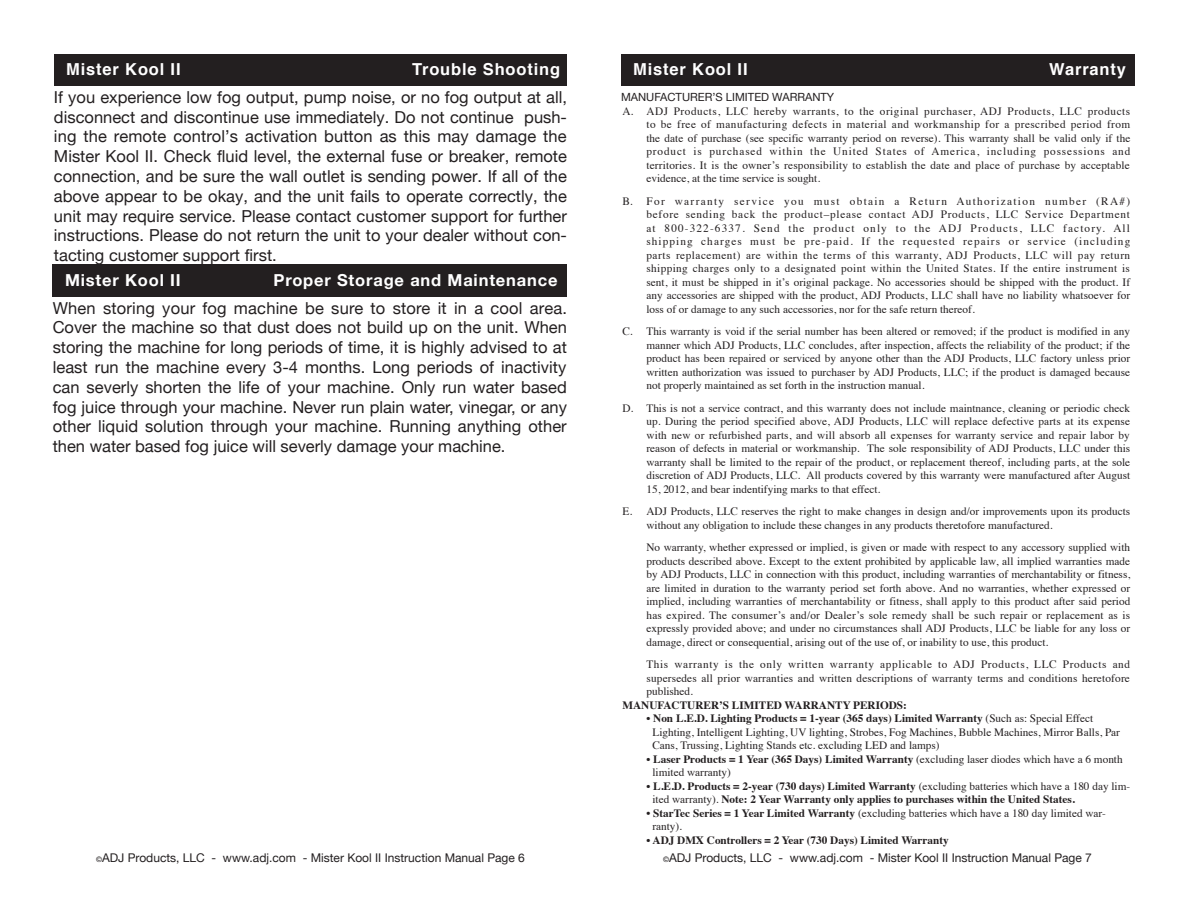
<style>
.page{position:relative;width:1188px;height:918px;background:#fff}
.page>*{position:absolute;margin:0;border:0;box-sizing:border-box;transform-origin:0 0}
.t1{font:16.5px/19.8px "Helvetica Neue";color:#231f20;text-align:justify}
.t2{font:700 16.5px "Helvetica";letter-spacing:.05em;color:#fff}
.t3{font:700 16.5px "Helvetica Neue";letter-spacing:.05em;color:#fff}
.t4{font:12px "Helvetica Neue";color:#231f20}
.t5{font:11.25px/13.5px "Times";color:#231f20;text-align:justify}
.t6{font:700 11.25px/13.5px "Times";color:#231f20}
.t7{font:11.25px "Helvetica Neue";color:#231f20}
.s1{font-weight:700}
.s2{font-weight:400}
.s3{font-size:7.5px}
</style>
<div class="page">
<div style="left:621px;top:54px;width:513px;height:32px;background:#231f20"></div>
<div style="left:54px;top:54px;width:513px;height:32px;background:#231f20"></div>
<div style="left:53px;top:265px;width:514px;height:31px;background:#231f20"></div>
<h1 class="t2" style="left:66px;top:56px;width:116px">Mister Kool II</h1>
<h1 class="t2" style="left:412px;top:56px;width:150px">Trouble Shooting</h1>
<h1 class="t2" style="left:633px;top:56px;width:116px">Mister Kool II</h1>
<h1 class="t2" style="left:1049px;top:56px;width:78px">Warranty</h1>
<p class="t1" style="left:54px;top:88px;width:515px">If you experience low fog output, pump noise, or no fog output at all, disconnect and discontinue use immediately. Do not continue push&shy;ing the remote control’s activation button as this may damage the Mister Kool II. Check fluid level, the external fuse or breaker, remote connection, and be sure the wall outlet is sending power. If all of the above appear to be okay, and the unit fails to operate correctly, the unit may require service. Please contact customer support for further instructions. Please do not return the unit to your dealer without con&shy;tacting customer support first.</p>
<p class="t1" style="left:53px;top:299px;width:516px">When storing your fog machine be sure to store it in a cool area.<br>Cover the machine so that dust does not build up on the unit. When storing the machine for long periods of time, it is highly advised to at least run the machine every 3-4 months. Long periods of inactivity can severly shorten the life of your machine. Only run water based fog juice through your machine. Never run plain water, vinegar, or any other liquid solution through your machine. Running anything other then water based fog juice will severly damage your machine.</p>
<p class="t7" style="left:621px;top:89px;width:215px">MANUFACTURER’S LIMITED WARRANTY</p>
<p class="t5" style="left:646px;top:103px;width:485px;text-indent:-24px">A. ADJ Products, LLC hereby warrants, to the original purchaser, ADJ Products, LLC products to be free of manufacturing defects in material and workmanship for a prescribed period from the date of purchase (see specific warranty period on reverse). This warranty shall be valid only if the product is purchased within the United States of America, including possessions and territories. It is the owner’s responsibility to establish the date and place of purchase by acceptable evidence, at the time service is sought.</p>
<p class="t5" style="left:646px;top:193px;width:485px;text-indent:-24px">B. For warranty service you must obtain a Return Authorization number (RA#) before sending back the product–please contact ADJ Products, LLC Service Department at 800-322-6337. Send the product only to the ADJ Products, LLC factory. All shipping charges must be pre-paid. If the requested repairs or service (including parts replacement) are within the terms of this warranty, ADJ Products, LLC will pay return shipping charges only to a designated point within the United States. If the entire instrument is sent, it must be shipped in it’s original package. No accessories should be shipped with the product. If any accessories are shipped with the product, ADJ Products, LLC shall have no liability whatsoever for loss of or damage to any such accessories, nor for the safe return thereof.</p>
<p class="t5" style="left:646px;top:324px;width:485px;text-indent:-24px">C. This warranty is void if the serial number has been altered or removed; if the product is modified in any manner which ADJ Products, LLC concludes, after inspection, affects the reliability of the product; if the product has been repaired or serviced by anyone other than the ADJ Products, LLC factory unless prior written authorization was issued to purchaser by ADJ Products, LLC; if the product is damaged because not properly maintained as set forth in the instruction manual.</p>
<p class="t5" style="left:646px;top:400px;width:485px;text-indent:-24px">D. This is not a service contract, and this warranty does not include maintnance, cleaning or periodic check up. During the period specified above, ADJ Products, LLC will replace defective parts at its expense with new or refurbished parts, and will absorb all expenses for warranty service and repair labor by reason of defects in material or workmanship. The sole responsibility of ADJ Products, LLC under this warranty shall be limited to the repair of the product, or replacement thereof, including parts, at the sole discretion of ADJ Products, LLC. All products covered by this warranty were manufactured after August 15, 2012, and bear indentifying marks to that effect.</p>
<p class="t5" style="left:646px;top:504px;width:485px;text-indent:-24px">E. ADJ Products, LLC reserves the right to make changes in design and/or improvements upon its products without any obligation to include these changes in any products theretofore manufactured.</p>
<p class="t5" style="left:646px;top:540px;width:485px">No warranty, whether expressed or implied, is given or made with respect to any accessory supplied with products described above. Except to the extent prohibited by applicable law, all implied warranties made by ADJ Products, LLC in connection with this product, including warranties of merchantability or fitness, are limited in duration to the warranty period set forth above. And no warranties, whether expressed or implied, including warranties of merchantability or fitness, shall apply to this product after said period has expired. The consumer’s and/or Dealer’s sole remedy shall be such repair or replacement as is expressly provided above; and under no circumstances shall ADJ Products, LLC be liable for any loss or damage, direct or consequential, arising out of the use of, or inability to use, this product.</p>
<p class="t5" style="left:646px;top:657px;width:485px">This warranty is the only written warranty applicable to ADJ Products, LLC Products and supersedes all prior warranties and written descriptions of warranty terms and conditions heretofore published.</p>
<p class="t6" style="left:622px;top:697px;width:286px">MANUFACTURER’S LIMITED WARRANTY PERIODS:</p>
<p class="t5" style="left:652px;top:711px;width:469px;text-align:left;text-indent:-6px"><span class="s1">• Non L.E.D. Lighting Products = 1-year (365 days) Limited Warranty</span> (Such as: Special Effect<br>Lighting, Intelligent Lighting, UV lighting, Strobes, Fog Machines, Bubble Machines, Mirror Balls, Par<br>Cans, Trussing, Lighting Stands etc. excluding LED and lamps)</p>
<p class="t5" style="left:652px;top:751px;width:472px;text-indent:-6px"><span class="s1">• Laser Products = 1 Year (365 Days) Limited Warranty</span> (excluding laser diodes which have a 6 month limited warranty)</p>
<p class="t6" style="left:652px;top:778px;width:479px;text-indent:-6px">• L.E.D. Products = 2-year (730 days) Limited Warranty <span class="s2">(excluding batteries which have a 180 day lim&shy;ited warranty).</span> Note: 2 Year Warranty only applies to purchases within the United States.</p>
<p class="t5" style="left:652px;top:805px;width:455px;text-indent:-6px">• <span class="s1">StarTec Series = 1 Year Limited Warranty</span> (excluding batteries which have a 180 day limited war&shy;ranty).</p>
<p class="t6" style="left:646px;top:832px;width:304px">• ADJ DMX Controllers = 2 Year (730 Days) Limited Warranty</p>
<h1 class="t3" style="left:65px;top:267px;width:117px">Mister Kool II</h1>
<h1 class="t3" style="left:274px;top:267px;width:285px">Proper Storage and Maintenance</h1>
<p class="t4" style="left:96px;top:849px;width:430px"><span class="s3">©</span>ADJ Products, LLC - www.adj.com - Mister Kool II Instruction Manual Page 6</p>
<p class="t4" style="left:663px;top:849px;width:430px"><span class="s3">©</span>ADJ Products, LLC - www.adj.com - Mister Kool II Instruction Manual Page 7</p>
</div>
